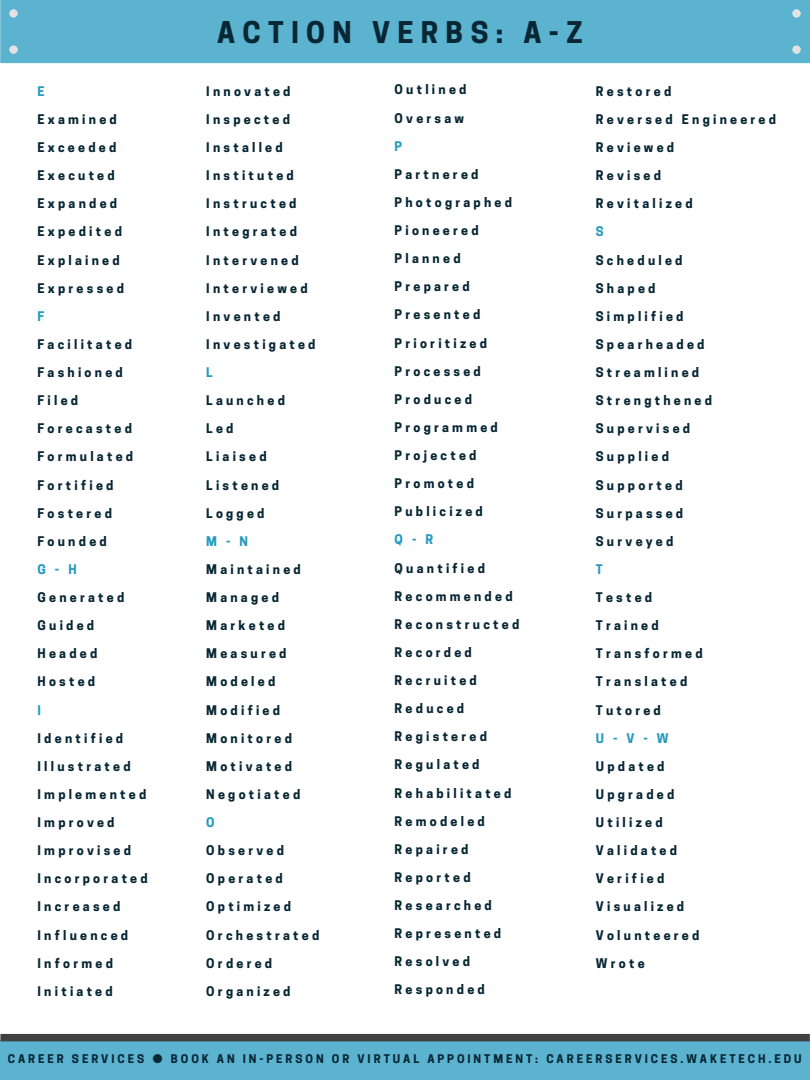
<style>
.page{position:relative;width:810px;height:1080px;background:#fff}
.page>*{position:absolute;margin:0;border:0;box-sizing:border-box;transform-origin:0 0}
.t1{font:700 28.12px "Cooper Hewitt";letter-spacing:.26em;color:#082735}
.t2{font:700 12.5px "Cooper Hewitt";letter-spacing:.26em;color:#082735}
.t3{font:700 12.5px "Cooper Hewitt";color:#259ac0}
.t4{font:700 11.25px "Cooper Hewitt";letter-spacing:.26em;color:#082735}
</style>
<div class="page">
<div style="left:0;top:1041px;width:810px;height:39px;background:#5bb3cf"></div>
<div style="left:0;top:1034px;width:810px;height:7px;background:#404040"></div>
<div style="left:0;top:0;width:810px;height:63px;background:#5bb3cf"></div>
<div style="left:10px;top:9px;width:8px;height:8px;background:#e2e2e2;border-radius:50%"></div>
<div style="left:793px;top:9px;width:8px;height:8px;background:#e2e2e2;border-radius:50%"></div>
<div style="left:793px;top:46px;width:8px;height:8px;background:#e2e2e2;border-radius:50%"></div>
<div style="left:10px;top:46px;width:8px;height:8px;background:#e2e2e2;border-radius:50%"></div>
<p class="t3" style="left:38px;top:86px;width:9px">E</p>
<p class="t2" style="left:38px;top:115px;width:81px">Examined</p>
<p class="t2" style="left:38px;top:143px;width:80px">Exceeded</p>
<p class="t2" style="left:38px;top:171px;width:79px">Executed</p>
<p class="t2" style="left:38px;top:199px;width:81px">Expanded</p>
<p class="t2" style="left:38px;top:227px;width:86px">Expedited</p>
<p class="t2" style="left:38px;top:255px;width:84px">Explained</p>
<p class="t2" style="left:38px;top:283px;width:88px">Expressed</p>
<p class="t3" style="left:38px;top:311px;width:8px">F</p>
<p class="t2" style="left:38px;top:340px;width:96px">Facilitated</p>
<p class="t2" style="left:38px;top:368px;width:87px">Fashioned</p>
<p class="t2" style="left:38px;top:396px;width:42px">Filed</p>
<p class="t2" style="left:38px;top:424px;width:96px">Forecasted</p>
<p class="t2" style="left:38px;top:452px;width:97px">Formulated</p>
<p class="t2" style="left:38px;top:480px;width:78px">Fortified</p>
<p class="t2" style="left:38px;top:508px;width:76px">Fostered</p>
<p class="t2" style="left:38px;top:536px;width:71px">Founded</p>
<p class="t3" style="left:38px;top:565px;width:41px">G-H</p>
<p class="t2" style="left:38px;top:593px;width:88px">Generated</p>
<p class="t2" style="left:38px;top:621px;width:58px">Guided</p>
<p class="t2" style="left:38px;top:649px;width:61px">Headed</p>
<p class="t2" style="left:38px;top:677px;width:59px">Hosted</p>
<p class="t3" style="left:38px;top:705px;width:5px">I</p>
<p class="t2" style="left:38px;top:733px;width:87px">Identified</p>
<p class="t2" style="left:38px;top:761px;width:95px">Illustrated</p>
<p class="t2" style="left:38px;top:790px;width:110px">Implemented</p>
<p class="t2" style="left:38px;top:818px;width:79px">Improved</p>
<p class="t2" style="left:38px;top:846px;width:95px">Improvised</p>
<p class="t2" style="left:38px;top:874px;width:112px">Incorporated</p>
<p class="t2" style="left:38px;top:902px;width:84px">Increased</p>
<p class="t2" style="left:38px;top:930px;width:92px">Influenced</p>
<p class="t2" style="left:38px;top:958px;width:77px">Informed</p>
<p class="t2" style="left:38px;top:986px;width:77px">Initiated</p>
<h1 class="t1" style="left:217px;top:22px;width:367px">ACTION VERBS: A-Z</h1>
<p class="t2" style="left:206px;top:86px;width:86px">Innovated</p>
<p class="t2" style="left:206px;top:115px;width:85px">Inspected</p>
<p class="t2" style="left:206px;top:143px;width:78px">Installed</p>
<p class="t2" style="left:206px;top:171px;width:89px">Instituted</p>
<p class="t2" style="left:206px;top:199px;width:92px">Instructed</p>
<p class="t2" style="left:206px;top:227px;width:92px">Integrated</p>
<p class="t2" style="left:206px;top:255px;width:94px">Intervened</p>
<p class="t2" style="left:206px;top:283px;width:103px">Interviewed</p>
<p class="t2" style="left:206px;top:311px;width:76px">Invented</p>
<p class="t2" style="left:206px;top:340px;width:111px">Investigated</p>
<p class="t3" style="left:206px;top:368px;width:8px">L</p>
<p class="t2" style="left:206px;top:396px;width:80px">Launched</p>
<p class="t2" style="left:206px;top:424px;width:29px">Led</p>
<p class="t2" style="left:206px;top:452px;width:62px">Liaised</p>
<p class="t2" style="left:206px;top:480px;width:74px">Listened</p>
<p class="t2" style="left:206px;top:508px;width:60px">Logged</p>
<p class="t3" style="left:206px;top:536px;width:43px">M-N</p>
<p class="t2" style="left:206px;top:565px;width:96px">Maintained</p>
<p class="t2" style="left:206px;top:593px;width:74px">Managed</p>
<p class="t2" style="left:206px;top:621px;width:80px">Marketed</p>
<p class="t2" style="left:206px;top:649px;width:82px">Measured</p>
<p class="t2" style="left:206px;top:677px;width:71px">Modeled</p>
<p class="t2" style="left:206px;top:705px;width:75px">Modified</p>
<p class="t2" style="left:206px;top:733px;width:87px">Monitored</p>
<p class="t2" style="left:206px;top:761px;width:87px">Motivated</p>
<p class="t2" style="left:206px;top:790px;width:96px">Negotiated</p>
<p class="t3" style="left:206px;top:818px;width:10px">O</p>
<p class="t2" style="left:206px;top:846px;width:79px">Observed</p>
<p class="t2" style="left:206px;top:874px;width:78px">Operated</p>
<p class="t2" style="left:206px;top:902px;width:86px">Optimized</p>
<p class="t2" style="left:206px;top:930px;width:115px">Orchestrated</p>
<p class="t2" style="left:206px;top:958px;width:67px">Ordered</p>
<p class="t2" style="left:206px;top:986px;width:86px">Organized</p>
<p class="t2" style="left:395px;top:85px;width:73px">Outlined</p>
<p class="t2" style="left:395px;top:113px;width:71px">Oversaw</p>
<p class="t3" style="left:395px;top:141px;width:9px">P</p>
<p class="t2" style="left:395px;top:169px;width:85px">Partnered</p>
<p class="t2" style="left:395px;top:198px;width:119px">Photographed</p>
<p class="t2" style="left:395px;top:226px;width:86px">Pioneered</p>
<p class="t2" style="left:395px;top:254px;width:68px">Planned</p>
<p class="t2" style="left:395px;top:282px;width:77px">Prepared</p>
<p class="t2" style="left:395px;top:310px;width:87px">Presented</p>
<p class="t2" style="left:395px;top:338px;width:94px">Prioritized</p>
<p class="t2" style="left:395px;top:366px;width:88px">Processed</p>
<p class="t2" style="left:395px;top:394px;width:79px">Produced</p>
<p class="t2" style="left:395px;top:423px;width:105px">Programmed</p>
<p class="t2" style="left:395px;top:451px;width:83px">Projected</p>
<p class="t2" style="left:395px;top:479px;width:81px">Promoted</p>
<p class="t2" style="left:395px;top:507px;width:90px">Publicized</p>
<p class="t3" style="left:395px;top:535px;width:40px">Q-R</p>
<p class="t2" style="left:395px;top:563px;width:92px">Quantified</p>
<p class="t2" style="left:395px;top:591px;width:120px">Recommended</p>
<p class="t2" style="left:395px;top:619px;width:126px">Reconstructed</p>
<p class="t2" style="left:395px;top:648px;width:79px">Recorded</p>
<p class="t2" style="left:395px;top:676px;width:84px">Recruited</p>
<p class="t2" style="left:395px;top:704px;width:71px">Reduced</p>
<p class="t2" style="left:395px;top:732px;width:94px">Registered</p>
<p class="t2" style="left:395px;top:760px;width:86px">Regulated</p>
<p class="t2" style="left:395px;top:788px;width:118px">Rehabilitated</p>
<p class="t2" style="left:395px;top:816px;width:92px">Remodeled</p>
<p class="t2" style="left:395px;top:844px;width:75px">Repaired</p>
<p class="t2" style="left:395px;top:873px;width:78px">Reported</p>
<p class="t2" style="left:395px;top:901px;width:99px">Researched</p>
<p class="t2" style="left:395px;top:929px;width:108px">Represented</p>
<p class="t2" style="left:395px;top:957px;width:77px">Resolved</p>
<p class="t2" style="left:395px;top:985px;width:92px">Responded</p>
<p class="t2" style="left:596px;top:86px;width:77px">Restored</p>
<p class="t2" style="left:596px;top:115px;width:182px">Reversed Engineered</p>
<p class="t2" style="left:596px;top:143px;width:80px">Reviewed</p>
<p class="t2" style="left:596px;top:171px;width:67px">Revised</p>
<p class="t2" style="left:596px;top:199px;width:98px">Revitalized</p>
<p class="t3" style="left:596px;top:227px;width:9px">S</p>
<p class="t2" style="left:596px;top:255px;width:88px">Scheduled</p>
<p class="t2" style="left:596px;top:283px;width:61px">Shaped</p>
<p class="t2" style="left:596px;top:311px;width:89px">Simplified</p>
<p class="t2" style="left:596px;top:340px;width:110px">Spearheaded</p>
<p class="t2" style="left:596px;top:368px;width:105px">Streamlined</p>
<p class="t2" style="left:596px;top:396px;width:118px">Strengthened</p>
<p class="t2" style="left:596px;top:424px;width:96px">Supervised</p>
<p class="t2" style="left:596px;top:452px;width:75px">Supplied</p>
<p class="t2" style="left:596px;top:480px;width:88px">Supported</p>
<p class="t2" style="left:596px;top:508px;width:89px">Surpassed</p>
<p class="t2" style="left:596px;top:536px;width:79px">Surveyed</p>
<p class="t3" style="left:596px;top:565px;width:8px">T</p>
<p class="t2" style="left:596px;top:593px;width:58px">Tested</p>
<p class="t2" style="left:596px;top:621px;width:64px">Trained</p>
<p class="t2" style="left:596px;top:649px;width:108px">Transformed</p>
<p class="t2" style="left:596px;top:677px;width:93px">Translated</p>
<p class="t2" style="left:596px;top:705px;width:67px">Tutored</p>
<p class="t3" style="left:596px;top:733px;width:74px">U-V-W</p>
<p class="t2" style="left:596px;top:761px;width:70px">Updated</p>
<p class="t2" style="left:596px;top:790px;width:80px">Upgraded</p>
<p class="t2" style="left:596px;top:818px;width:68px">Utilized</p>
<p class="t2" style="left:596px;top:846px;width:83px">Validated</p>
<p class="t2" style="left:596px;top:874px;width:70px">Verified</p>
<p class="t2" style="left:596px;top:902px;width:90px">Visualized</p>
<p class="t2" style="left:596px;top:930px;width:105px">Volunteered</p>
<p class="t2" style="left:596px;top:958px;width:50px">Wrote</p>
<p class="t4" style="left:8px;top:1055px;width:795px">CAREER SERVICES ● BOOK AN IN-PERSON OR VIRTUAL APPOINTMENT: CAREERSERVICES.WAKETECH.EDU</p>
</div>
